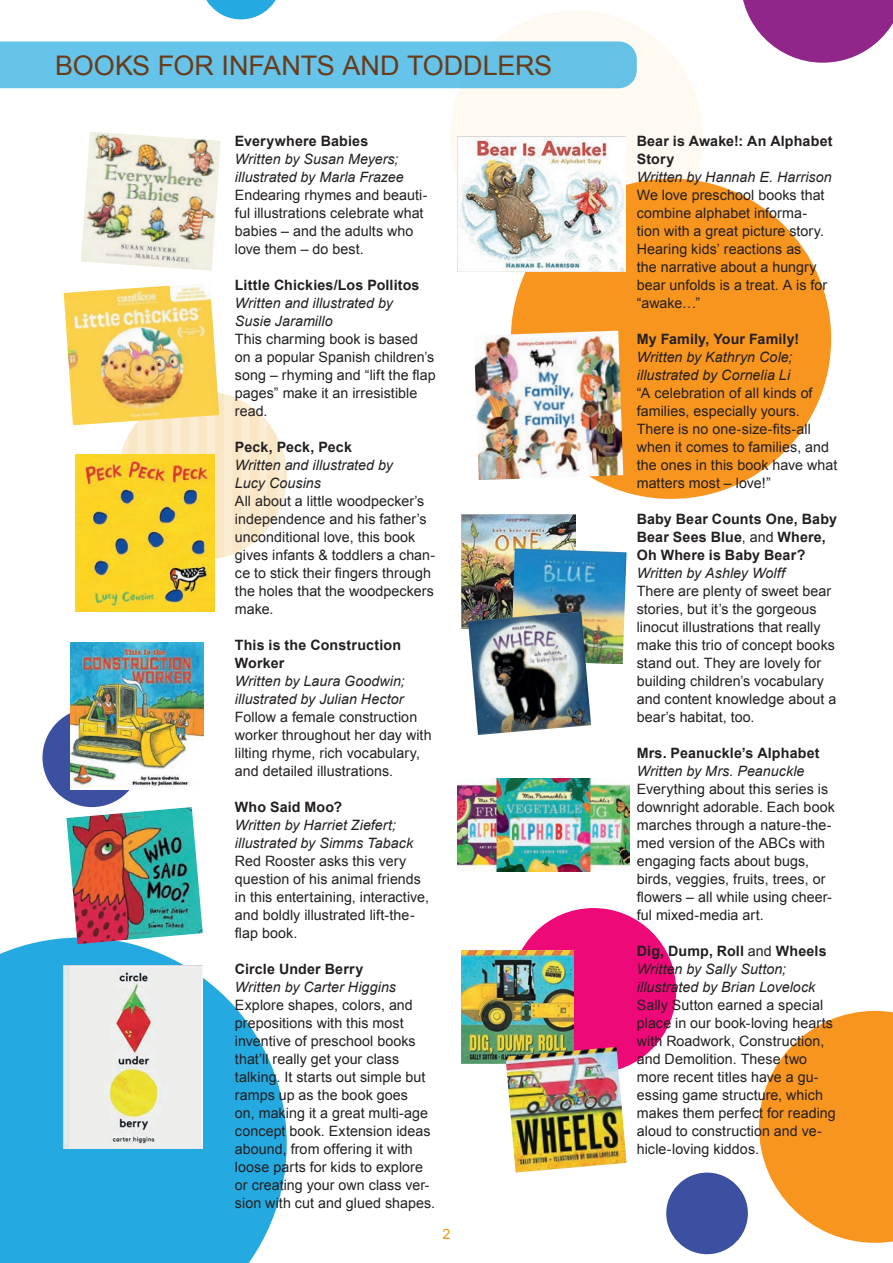
<style>
.page{position:relative;width:893px;height:1263px;background:#fff}
.page>*{position:absolute;margin:0;border:0;box-sizing:border-box;transform-origin:0 0}
.t1{font:27px "Arial";color:#6a3b19}
.t2{font:14.25px/18px "Arial";letter-spacing:.005em;color:#231f20}
.t3{font:italic 14.25px/18px "Arial";letter-spacing:.005em;color:#231f20}
.t4{font:700 14.25px/18px "Arial";letter-spacing:.01em;color:#231f20}
.t5{font:14.25px "Arial";color:#f7931d}
.s1{font-weight:400}
.s2{font-weight:700;font-style:normal}
.s3{font-style:normal}
</style>
<div class="page">
<div style="left:450px;top:10px;width:253px;height:253px;background:#fef9f1;border-radius:50%"></div>
<div style="left:511px;top:179px;width:320px;height:320px;background:#f7951f;border-radius:50%"></div>
<svg style="left:759px;top:1011px;width:134px;height:232px"></svg>
<div style="left:511px;top:908px;width:165px;height:165px;background:#ed0978;border-radius:50%"></div>
<div style="left:42px;top:708px;width:99px;height:99px;background:#3c50a1;border-radius:50%"></div>
<div style="left:666px;top:1172px;width:82px;height:82px;background:#3c50a1;border-radius:50%"></div>
<div style="left:118px;top:391px;width:169px;height:169px;background:#f9e6c4;border-radius:50%"></div>
<svg style="left:155px;top:425px;width:8px;height:29px"></svg>
<svg style="left:172px;top:425px;width:8px;height:29px"></svg>
<svg style="left:190px;top:425px;width:8px;height:29px"></svg>
<svg style="left:138px;top:425px;width:8px;height:29px"></svg>
<svg style="left:121px;top:435px;width:8px;height:19px"></svg>
<svg style="left:224px;top:394px;width:9px;height:163px"></svg>
<svg style="left:276px;top:435px;width:9px;height:81px"></svg>
<svg style="left:259px;top:413px;width:8px;height:125px"></svg>
<svg style="left:242px;top:401px;width:8px;height:149px"></svg>
<svg style="left:207px;top:425px;width:8px;height:135px"></svg>
<svg style="left:0;top:938px;width:287px;height:325px;fill:#24aae1"></svg>
<svg style="left:743px;top:0;width:150px;height:63px"></svg>
<svg style="left:206px;top:0;width:70px;height:19px"></svg>
<img style="left:462px;top:514px;width:113px;height:114px">
<img style="left:511px;top:548px;width:116px;height:116px">
<img style="left:468px;top:611px;width:123px;height:124px">
<img style="left:457px;top:778px;width:172px;height:93px">
<img style="left:457px;top:136px;width:169px;height:136px">
<img style="left:64px;top:965px;width:139px;height:184px">
<img style="left:462px;top:950px;width:111px;height:113px">
<img style="left:505px;top:1047px;width:122px;height:125px">
<div style="left:0;top:41px;width:637px;height:47px;background:#66c3ea"></div>
<img style="left:66px;top:807px;width:137px;height:137px">
<img style="left:81px;top:132px;width:140px;height:139px">
<img style="left:64px;top:285px;width:155px;height:140px">
<img style="left:70px;top:642px;width:134px;height:148px">
<img style="left:76px;top:454px;width:138px;height:157px">
<img style="left:474px;top:331px;width:149px;height:149px">
<h1 class="t1" style="left:55px;top:48px;width:498px">BOOKS FOR INFANTS AND TODDLERS</h1>
<p class="t4" style="left:235px;top:133px;width:135px">Everywhere Babies</p>
<p class="t3" style="left:235px;top:151px;width:170px">Written by Susan Meyers; illustrated by Marla Frazee</p>
<p class="t2" style="left:235px;top:187px;width:194px">Endearing rhymes and beauti&shy;ful illustrations celebrate what babies – and the adults who love them – do best.</p>
<p class="t4" style="left:235px;top:277px;width:186px">Little Chickies/Los Pollitos</p>
<p class="t3" style="left:235px;top:295px;width:159px">Written and illustrated by<br>Susie Jaramillo</p>
<p class="t2" style="left:235px;top:331px;width:202px">This charming book is based on a popular Spanish children’s song – rhyming and “lift the flap pages” make it an irresistible read.</p>
<p class="t4" style="left:235px;top:439px;width:118px">Peck, Peck, Peck</p>
<p class="t3" style="left:235px;top:457px;width:159px">Written and illustrated by<br>Lucy Cousins</p>
<p class="t2" style="left:235px;top:493px;width:202px">All about a little woodpecker’s independence and his father’s unconditional love, this book gives infants &amp; toddlers a chan&shy;ce to stick their fingers through the holes that the woodpeckers make.</p>
<p class="t4" style="left:235px;top:637px;width:168px">This is the Construction<br>Worker</p>
<p class="t3" style="left:235px;top:673px;width:171px">Written by Laura Goodwin; illustrated by Julian Hector</p>
<p class="t2" style="left:235px;top:709px;width:198px">Follow a female construction worker throughout her day with lilting rhyme, rich vocabulary, and detailed illustrations.</p>
<p class="t4" style="left:235px;top:799px;width:109px">Who Said Moo?</p>
<p class="t3" style="left:235px;top:817px;width:180px">Written by Harriet Ziefert; illustrated by Simms Taback</p>
<p class="t2" style="left:235px;top:852px;width:196px">Red Rooster asks this very question of his animal friends in this entertaining, interactive, and boldly illustrated lift-the&shy;flap book.</p>
<p class="t4" style="left:235px;top:961px;width:130px">Circle Under Berry</p>
<p class="t3" style="left:235px;top:979px;width:163px">Written by Carter Higgins</p>
<p class="t2" style="left:235px;top:996px;width:202px">Explore shapes, colors, and prepositions with this most inventive of preschool books that’ll really get your class talking. It starts out simple but ramps up as the book goes<br>on, making it a great multi-age concept book. Extension ideas abound, from offering it with loose parts for kids to explore or creating your own class ver&shy;sion with cut and glued shapes.</p>
<p class="t5" style="left:442px;top:1225px;width:9px">2</p>
<p class="t4" style="left:637px;top:133px;width:197px">Bear is Awake!: An Alphabet<br>Story</p>
<p class="t3" style="left:637px;top:169px;width:196px">Written by Hannah E. Harrison</p>
<p class="t2" style="left:637px;top:186px;width:192px">We love preschool books that combine alphabet informa&shy;tion with a great picture story.<br>Hearing kids’ reactions as<br>the narrative about a hungry bear unfolds is a treat. A is for “awake…”</p>
<p class="t4" style="left:637px;top:331px;width:164px">My Family, Your Family!</p>
<p class="t3" style="left:637px;top:348px;width:157px">Written by Kathryn Cole; illustrated by Cornelia Li</p>
<p class="t2" style="left:637px;top:384px;width:202px">“A celebration of all kinds of families, especially yours.<br>There is no one-size-fits-all when it comes to families, and the ones in this book have what matters most – love!”</p>
<p class="t4" style="left:637px;top:511px;width:202px">Baby Bear Counts One, Baby<br>Bear Sees Blue<span class="s1">, and</span> Where,<br>Oh Where is Baby Bear?</p>
<p class="t3" style="left:637px;top:564px;width:150px">Written by Ashley Wolff</p>
<p class="t2" style="left:637px;top:582px;width:201px">There are plenty of sweet bear stories, but it’s the gorgeous linocut illustrations that really make this trio of concept books stand out. They are lovely for building children’s vocabulary and content knowledge about a bear’s habitat, too.</p>
<p class="t4" style="left:637px;top:745px;width:184px">Mrs. Peanuckle’s Alphabet</p>
<p class="t3" style="left:637px;top:762px;width:169px">Written by Mrs. Peanuckle</p>
<p class="t2" style="left:637px;top:780px;width:200px">Everything about this series is downright adorable. Each book marches through a nature-the&shy;med version of the ABCs with engaging facts about bugs, birds, veggies, fruits, trees, or flowers – all while using cheer&shy;ful mixed-media art.</p>
<p class="t3" style="left:637px;top:942px;width:191px"><span class="s2">Dig, Dump, Roll</span> <span class="s3">and</span> <span class="s2">Wheels<br></span>Written by Sally Sutton; illustrated by Brian Lovelock</p>
<p class="t2" style="left:637px;top:996px;width:200px">Sally Sutton earned a special place in our book-loving hearts with Roadwork, Construction, and Demolition. These two more recent titles have a gu&shy;essing game structure, which makes them perfect for reading aloud to construction and ve&shy;hicle-loving kiddos.</p>
</div>
